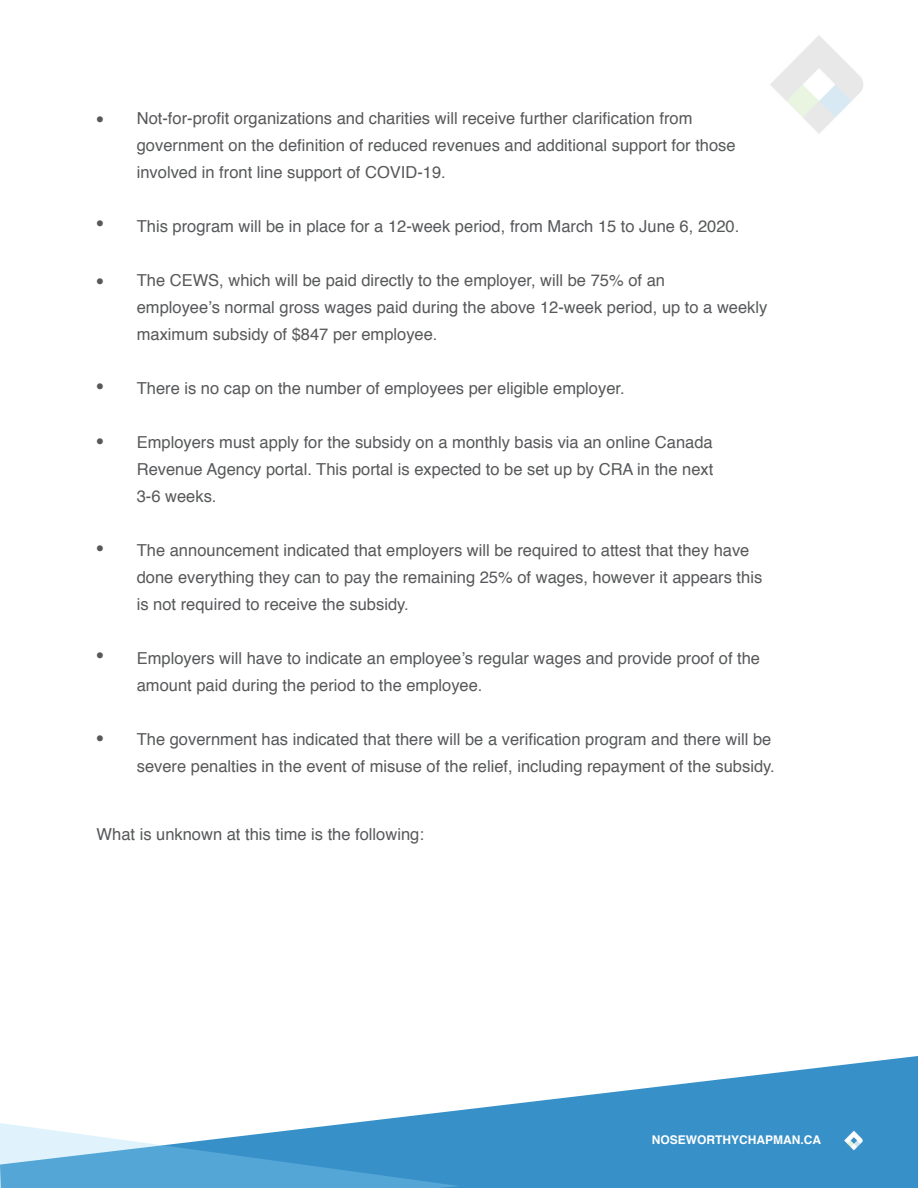
<style>
.page{position:relative;width:918px;height:1188px;background:#fff}
.page>*{position:absolute;margin:0;border:0;box-sizing:border-box;transform-origin:0 0}
.t1{font:27px "Helvetica";color:#57585a}
.t2{font:16.5px/27px "Helvetica";color:#57585a}
.t3{font:700 12px "Helvetica";color:#fff}
</style>
<div class="page">
<img style="left:770px;top:35px;width:93px;height:99px">
<svg style="left:360px;top:1056px;width:558px;height:132px;fill:#3790c8"></svg>
<svg style="left:0;top:1122px;width:459px;height:66px;background:#71b3db"></svg>
<img style="left:843px;top:1129px;width:21px;height:23px">
<p class="t1" style="left:95px;top:98px;width:11px">•</p>
<p class="t1" style="left:95px;top:203px;width:11px">•</p>
<p class="t1" style="left:95px;top:261px;width:11px">•</p>
<p class="t1" style="left:95px;top:366px;width:11px">•</p>
<p class="t1" style="left:95px;top:421px;width:11px">•</p>
<p class="t1" style="left:95px;top:528px;width:11px">•</p>
<p class="t1" style="left:95px;top:635px;width:11px">•</p>
<p class="t1" style="left:95px;top:718px;width:11px">•</p>
<p class="t2" style="left:137px;top:105px;width:600px">Not-for-profit organizations and charities will receive further clarification from government on the definition of reduced revenues and additional support for those involved in front line support of COVID-19.</p>
<p class="t2" style="left:137px;top:213px;width:604px">This program will be in place for a 12-week period, from March 15 to June 6, 2020.</p>
<p class="t2" style="left:137px;top:267px;width:632px">The CEWS, which will be paid directly to the employer, will be 75% of an<br>employee’s normal gross wages paid during the above 12-week period, up to a weekly maximum subsidy of $847 per employee.</p>
<p class="t2" style="left:137px;top:375px;width:489px">There is no cap on the number of employees per eligible employer.</p>
<p class="t2" style="left:137px;top:429px;width:578px">Employers must apply for the subsidy on a monthly basis via an online Canada<br>Revenue Agency portal. This portal is expected to be set up by CRA in the next</p>
<p class="t2" style="left:137px;top:483px;width:81px">3-6 weeks.</p>
<p class="t2" style="left:137px;top:537px;width:627px">The announcement indicated that employers will be required to attest that they have done everything they can to pay the remaining 25% of wages, however it appears this is not required to receive the subsidy.</p>
<p class="t2" style="left:137px;top:645px;width:625px">Employers will have to indicate an employee’s regular wages and provide proof of the amount paid during the period to the employee.</p>
<p class="t2" style="left:137px;top:726px;width:640px">The government has indicated that there will be a verification program and there will be severe penalties in the event of misuse of the relief, including repayment of the subsidy.</p>
<p class="t2" style="left:97px;top:822px;width:329px">What is unknown at this time is the following:</p>
<p class="t3" style="left:652px;top:1130px;width:171px">NOSEWORTHYCHAPMAN.CA</p>
</div>
